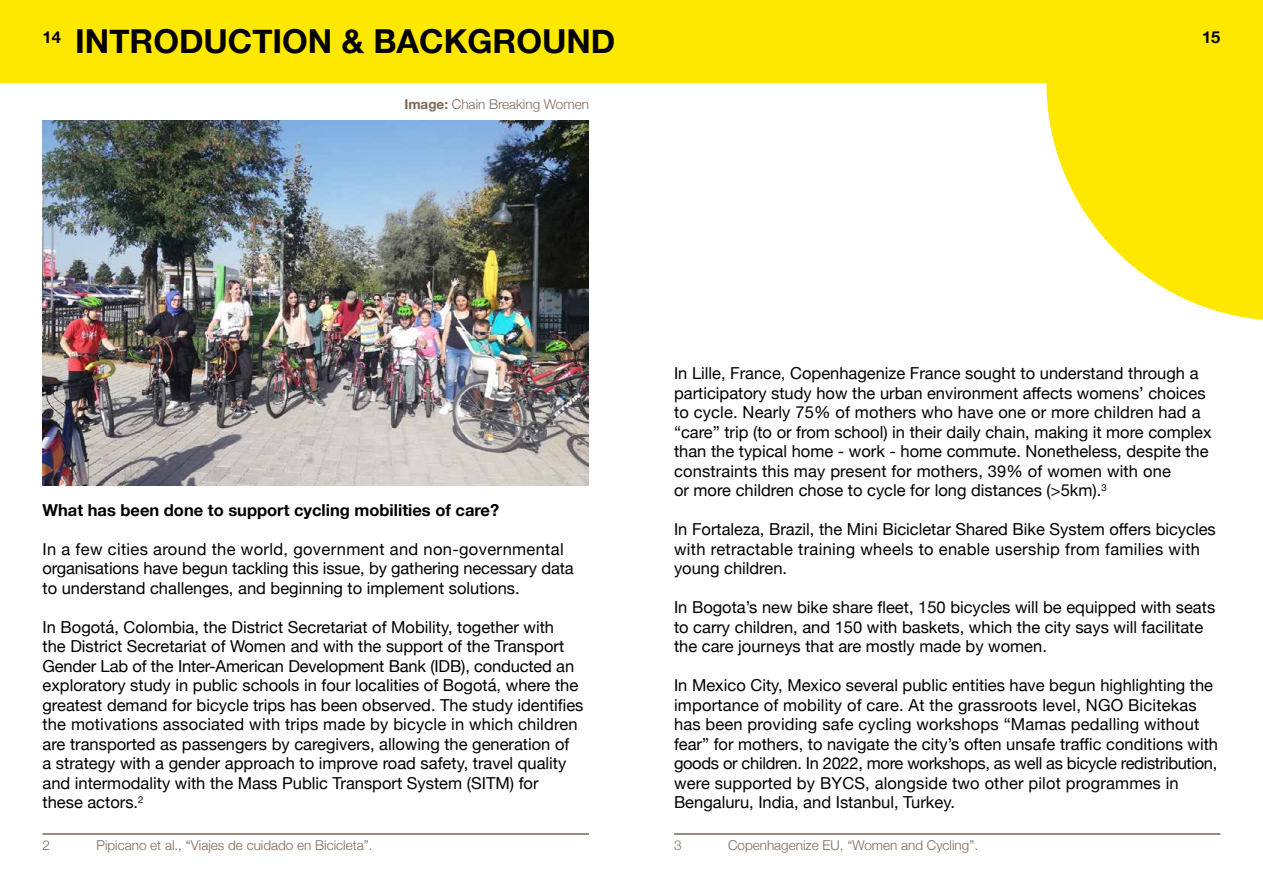
<style>
.page{position:relative;width:1263px;height:893px;background:#fff}
.page>*{position:absolute;margin:0;border:0;box-sizing:border-box;transform-origin:0 0}
.t1{font:700 33px "Helvetica Neue";color:#000}
.t2{font:16.5px/19.5px "Helvetica Neue";color:#000}
.t3{font:700 16.5px "Helvetica Neue";color:#000}
.t4{font:300 13.5px "Helvetica Neue";color:#7b6756}
.s1{font-weight:700}
</style>
<div class="page">
<div style="left:0;top:0;width:1263px;height:83px;background:#ffe800"></div>
<hr style="left:43px;top:833px;width:546px;height:2px;background:#7b6756">
<img style="left:43px;top:121px;width:546px;height:365px">
<hr style="left:674px;top:833px;width:546px;height:2px;background:#7b6756">
<svg style="left:1046px;top:83px;width:217px;height:237px;fill:#ffe800"></svg>
<h1 class="t1" style="left:75px;top:16px;width:542px">INTRODUCTION &amp; BACKGROUND</h1>
<p class="t3" style="left:43px;top:24px;width:20px">14</p>
<p class="t3" style="left:1202px;top:24px;width:20px">15</p>
<p class="t4" style="left:404px;top:93px;width:186px"><span class="s1">Image:</span> Chain Breaking Women</p>
<p class="t3" style="left:43px;top:497px;width:458px">What has been done to support cycling mobilities of care?</p>
<p class="t2" style="left:43px;top:540px;width:533px">In a few cities around the world, government and non-governmental organisations have begun tackling this issue, by gathering necessary data to understand challenges, and beginning to implement solutions.</p>
<p class="t2" style="left:43px;top:618px;width:542px">In Bogotá, Colombia, the District Secretariat of Mobility, together with<br>the District Secretariat of Women and with the support of the Transport Gender Lab of the Inter-American Development Bank (IDB), conducted an exploratory study in public schools in four localities of Bogotá, where the greatest demand for bicycle trips has been observed. The study identifies the motivations associated with trips made by bicycle in which children are transported as passengers by caregivers, allowing the generation of<br>a strategy with a gender approach to improve road safety, travel quality and intermodality with the Mass Public Transport System (SITM) for<br>these actors.<sup>2</sup></p>
<p class="t4" style="left:43px;top:835px;width:9px">2</p>
<p class="t4" style="left:97px;top:835px;width:277px">Pipicano et al., “Viajes de cuidado en Bicicleta”.</p>
<p class="t2" style="left:674px;top:364px;width:539px">In Lille, France, Copenhagenize France sought to understand through a participatory study how the urban environment affects womens’ choices to cycle. Nearly 75% of mothers who have one or more children had a “care” trip (to or from school) in their daily chain, making it more complex than the typical home - work - home commute. Nonetheless, despite the constraints this may present for mothers, 39% of women with one<br>or more children chose to cycle for long distances (&gt;5km).<sup>3</sup></p>
<p class="t2" style="left:674px;top:520px;width:543px">In Fortaleza, Brazil, the Mini Bicicletar Shared Bike System offers bicycles with retractable training wheels to enable usership from families with young children.</p>
<p class="t2" style="left:674px;top:598px;width:543px">In Bogota’s new bike share fleet, 150 bicycles will be equipped with seats to carry children, and 150 with baskets, which the city says will facilitate the care journeys that are mostly made by women.</p>
<p class="t2" style="left:674px;top:676px;width:545px">In Mexico City, Mexico several public entities have begun highlighting the importance of mobility of care. At the grassroots level, NGO Bicitekas has been providing safe cycling workshops “Mamas pedalling without fear” for mothers, to navigate the city’s often unsafe traffic conditions with goods or children. In 2022, more workshops, as well as bicycle redistribution, were supported by BYCS, alongside two other pilot programmes in Bengaluru, India, and Istanbul, Turkey.</p>
<p class="t4" style="left:674px;top:835px;width:9px">3</p>
<p class="t4" style="left:728px;top:835px;width:252px">Copenhagenize EU, “Women and Cycling”.</p>
</div>
